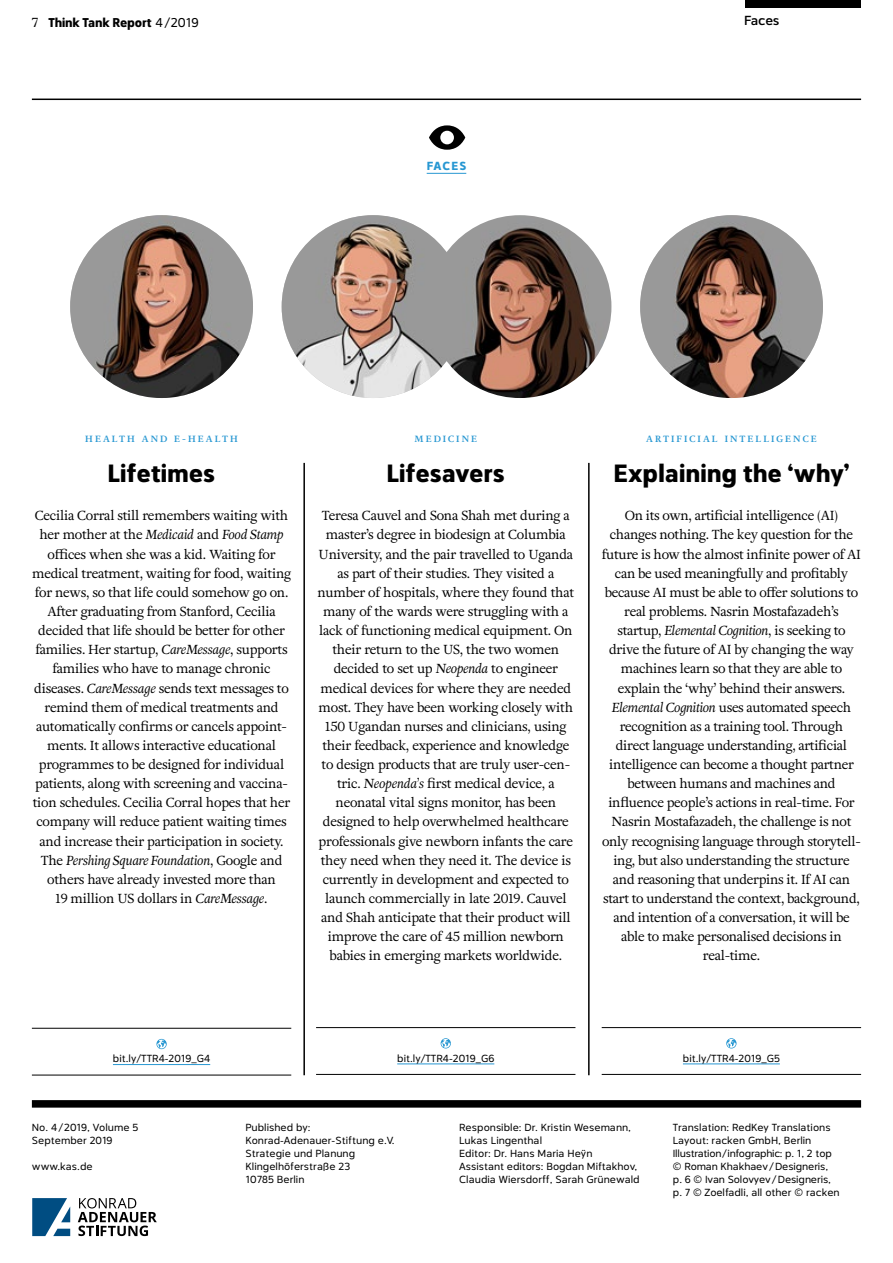
<style>
.page{position:relative;width:893px;height:1263px;background:#fff}
.page>*{position:absolute;margin:0;border:0;box-sizing:border-box;transform-origin:0 0}
.h3_baseline{font:900 25.5px "Catesque";letter-spacing:-.01em;color:#000}
.Navigation{font:500 13.35px "Catesque";letter-spacing:-.02em;color:#000}
.h3_baseline-2{font:13.05px/19.2px "Adriane Text";letter-spacing:-.02em;color:#000;text-align:center}
.t1{font:900 13.05px "Catesque";letter-spacing:-.015em;color:#000}
.h1_gesichtet{font:900 12px "Catesque";letter-spacing:.095em;color:#2797d2}
.Details{font:10.5px/13.2px "Catesque";color:#000}
.Details-2{font:10.5px/13.2px "Catesque";letter-spacing:-.01em;color:#000001}
.Thema{font:700 9px "Adriane Text";letter-spacing:.22em;color:#2797d2}
.s1{font-family:"Adriane Text";font-weight:400}
.s2{font-weight:400}
.s3{font-style:italic}
.s4{color:#000}
</style>
<div class="page">
<div style="left:32px;top:1100px;width:829px;height:7px;background:#000"></div>
<hr style="left:427px;top:173px;width:39px;height:1px;background:#2797d2">
<svg style="left:429px;top:125px;width:36px;height:25px"></svg>
<hr style="left:32px;top:99px;width:829px;height:1px;background:#000">
<div style="left:746px;top:0;width:115px;height:8px;background:#000"></div>
<img style="left:70px;top:215px;width:183px;height:183px;border-radius:91px">
<img style="left:640px;top:215px;width:183px;height:183px;border-radius:91px">
<hr style="left:303px;top:463px;width:2px;height:612px;background:#000">
<hr style="left:588px;top:463px;width:2px;height:612px;background:#000">
<hr style="left:32px;top:1075px;width:259px;height:1px;background:#000">
<hr style="left:32px;top:1028px;width:259px;height:1px;background:#000">
<hr style="left:113px;top:1064px;width:97px;height:1px;background:#2797d2">
<svg style="left:156px;top:1039px;width:11px;height:10px"></svg>
<hr style="left:602px;top:1074px;width:259px;height:1px;background:#000">
<hr style="left:602px;top:1027px;width:259px;height:1px;background:#000">
<hr style="left:683px;top:1063px;width:97px;height:1px;background:#2797d2">
<svg style="left:726px;top:1038px;width:10px;height:10px"></svg>
<svg style="left:78px;top:1198px;width:79px;height:38px"></svg>
<svg style="left:32px;top:1198px;width:38px;height:38px"></svg>
<hr style="left:316px;top:1074px;width:259px;height:1px;background:#000">
<hr style="left:316px;top:1027px;width:259px;height:1px;background:#000">
<hr style="left:397px;top:1063px;width:97px;height:1px;background:#2797d2">
<svg style="left:441px;top:1038px;width:10px;height:10px"></svg>
<img style="left:282px;top:215px;width:182px;height:183px;border-radius:91px">
<img style="left:429px;top:215px;width:182px;height:183px;border-radius:91px">
<p class="t1" style="left:32px;top:15px;width:168px"><span class="s1">7</span> Think Tank Report <span class="s2">4/2019</span></p>
<p class="h1_gesichtet" style="left:427px;top:159px;width:41px">FACES</p>
<p class="Navigation" style="left:744px;top:12px;width:37px">Faces</p>
<p class="Thema" style="left:85px;top:433px;width:154px">HEALTH AND E-HEALTH</p>
<p class="h3_baseline" style="left:108px;top:459px;width:109px">Lifetimes</p>
<p class="h3_baseline-2" style="left:32px;top:506px;width:261px">Cecilia Corral still remembers waiting with her mother at the <span class="s3">Medicaid</span> and <span class="s3">Food Stamp </span>offices when she was a kid. Waiting for medical treatment, waiting for food, waiting for news, so that life could somehow go on.<br>After graduating from Stanford, Cecilia decided that life should be better for other families. Her startup, <span class="s3">CareMessage</span>, supports families who have to manage chronic diseases. <span class="s3">CareMessage</span> sends text messages to remind them of medical treatments and automatically confirms or cancels appoint&shy;ments. It allows interactive educational programmes to be designed for individual patients, along with screening and vaccina&shy;tion schedules. Cecilia Corral hopes that her company will reduce patient waiting times and increase their participation in society.<br>The <span class="s3">Pershing Square Foundation</span>, Google and others have already invested more than<br>19 million US dollars in <span class="s3">CareMessage</span>.</p>
<p class="Thema" style="left:415px;top:433px;width:64px">MEDICINE</p>
<p class="h3_baseline" style="left:387px;top:459px;width:120px">Lifesavers</p>
<p class="h3_baseline-2" style="left:318px;top:506px;width:258px">Teresa Cauvel and Sona Shah met during a master’s degree in biodesign at Columbia University, and the pair travelled to Uganda as part of their studies. They visited a number of hospitals, where they found that many of the wards were struggling with a lack of functioning medical equipment. On their return to the US, the two women decided to set up <span class="s3">Neopenda</span> to engineer medical devices for where they are needed most. They have been working closely with 150 Ugandan nurses and clinicians, using their feedback, experience and knowledge to design products that are truly user-cen&shy;tric. <span class="s3">Neopenda’s</span> first medical device, a neonatal vital signs monitor, has been designed to help overwhelmed healthcare professionals give newborn infants the care they need when they need it. The device is currently in development and expected to launch commercially in late 2019. Cauvel and Shah anticipate that their product will improve the care of 45 million newborn babies in emerging markets worldwide.</p>
<p class="Thema" style="left:646px;top:433px;width:172px">ARTIFICIAL INTELLIGENCE</p>
<p class="h3_baseline" style="left:614px;top:459px;width:237px">Explaining the ‘why’</p>
<p class="h3_baseline-2" style="left:602px;top:506px;width:261px">On its own, artificial intelligence (AI) changes nothing. The key question for the future is how the almost infinite power of AI can be used meaningfully and profitably because AI must be able to offer solutions to real problems. Nasrin Mostafazadeh’s startup, <span class="s3">Elemental Cognition</span>, is seeking to drive the future of AI by changing the way machines learn so that they are able to explain the ‘why’ behind their answers.<br><span class="s3">Elemental Cognition</span> uses automated speech recognition as a training tool. Through direct language understanding, artificial intelligence can become a thought partner between humans and machines and influence people’s actions in real-time. For Nasrin Mostafazadeh, the challenge is not only recognising language through storytell&shy;ing, but also understanding the structure and reasoning that underpins it. If AI can start to understand the context, background, and intention of a conversation, it will be able to make personalised decisions in real-time.</p>
<p class="Details" style="left:113px;top:1052px;width:99px">bit.ly/TTR4-2019_G4</p>
<p class="Details" style="left:397px;top:1051px;width:99px">bit.ly/TTR4-2019_G6</p>
<p class="Details" style="left:683px;top:1051px;width:98px">bit.ly/TTR4-2019_G5</p>
<p class="Details" style="left:32px;top:1120px;width:108px">No. 4/2019, Volume 5</p>
<p class="Details" style="left:32px;top:1133px;width:82px">September 2019</p>
<p class="Details" style="left:32px;top:1160px;width:62px">www.kas.de</p>
<p class="Details" style="left:246px;top:1120px;width:67px">Published by:</p>
<p class="Details" style="left:246px;top:1133px;width:150px">Konrad-Adenauer-Stiftung e.V.</p>
<p class="Details" style="left:246px;top:1147px;width:111px">Strategie und Planung</p>
<p class="Details" style="left:246px;top:1160px;width:106px">Klingelhöferstraße 23</p>
<p class="Details" style="left:246px;top:1173px;width:60px">10785 Berlin</p>
<p class="Details" style="left:459px;top:1120px;width:173px">Responsible: Dr. Kristin Wesemann,<br>Lukas Lingenthal</p>
<p class="Details" style="left:459px;top:1147px;width:135px">Editor: Dr. Hans Maria Heÿn</p>
<p class="Details" style="left:459px;top:1160px;width:182px">Assistant editors: Bogdan Miftakhov,<br>Claudia Wiersdorff, Sarah Grünewald</p>
<p class="Details" style="left:673px;top:1120px;width:159px">Translation: RedKey Translations<br>Layout: racken GmbH, Berlin</p>
<p class="Details-2" style="left:673px;top:1147px;width:168px">Illustration/infographic: p. 1, 2 top © Roman Khakhaev/Designeris, p. 6 © Ivan Solovyev/Designeris, <span class="s4">p. 7 © Zoelfadli,</span> all other © racken</p>
</div>
